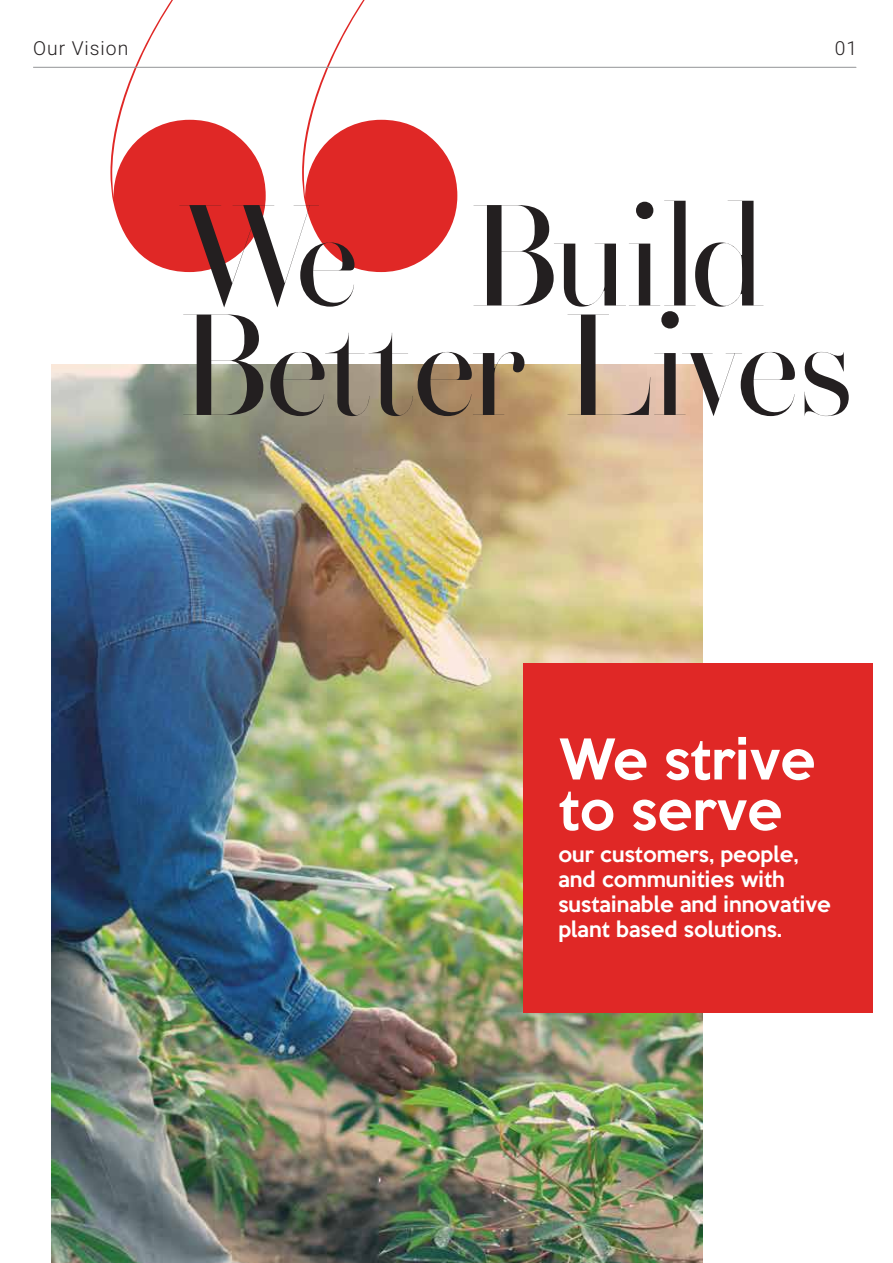
<style>
.page{position:relative;width:893px;height:1263px;background:#fff}
.page>*{position:absolute;margin:0;border:0;box-sizing:border-box;transform-origin:0 0}
.t1{font:143.4px/109.5px "Henri Didot";letter-spacing:-.015em;color:#231f20}
.t2{font:500 51.3px/50.6px "Keep Calm";color:#fff}
.t3{font:500 19.95px/25px "Keep Calm";color:#fff}
.t4{font:300 19.35px "Roboto";letter-spacing:.05em;color:#231f20}
</style>
<div class="page">
<svg style="left:110px;top:0;width:347px;height:272px"></svg>
<img style="left:52px;top:365px;width:650px;height:898px">
<div style="left:523px;top:663px;width:350px;height:350px;background:#e02826"></div>
<hr style="left:33px;top:67px;width:823px;height:1px;background:#9fa1a4">
<p class="t4" style="left:33px;top:35px;width:97px">Our Vision</p>
<p class="t4" style="left:835px;top:35px;width:24px">01</p>
<h1 class="t1" style="left:178px;top:201px;width:674px">We Build<br>Better Lives</h1>
<h2 class="t2" style="left:559px;top:730px;width:258px">We strive to serve</h2>
<p class="t3" style="left:558px;top:839px;width:274px">our customers, people, and communities with sustainable and innovative plant based solutions.</p>
</div>
